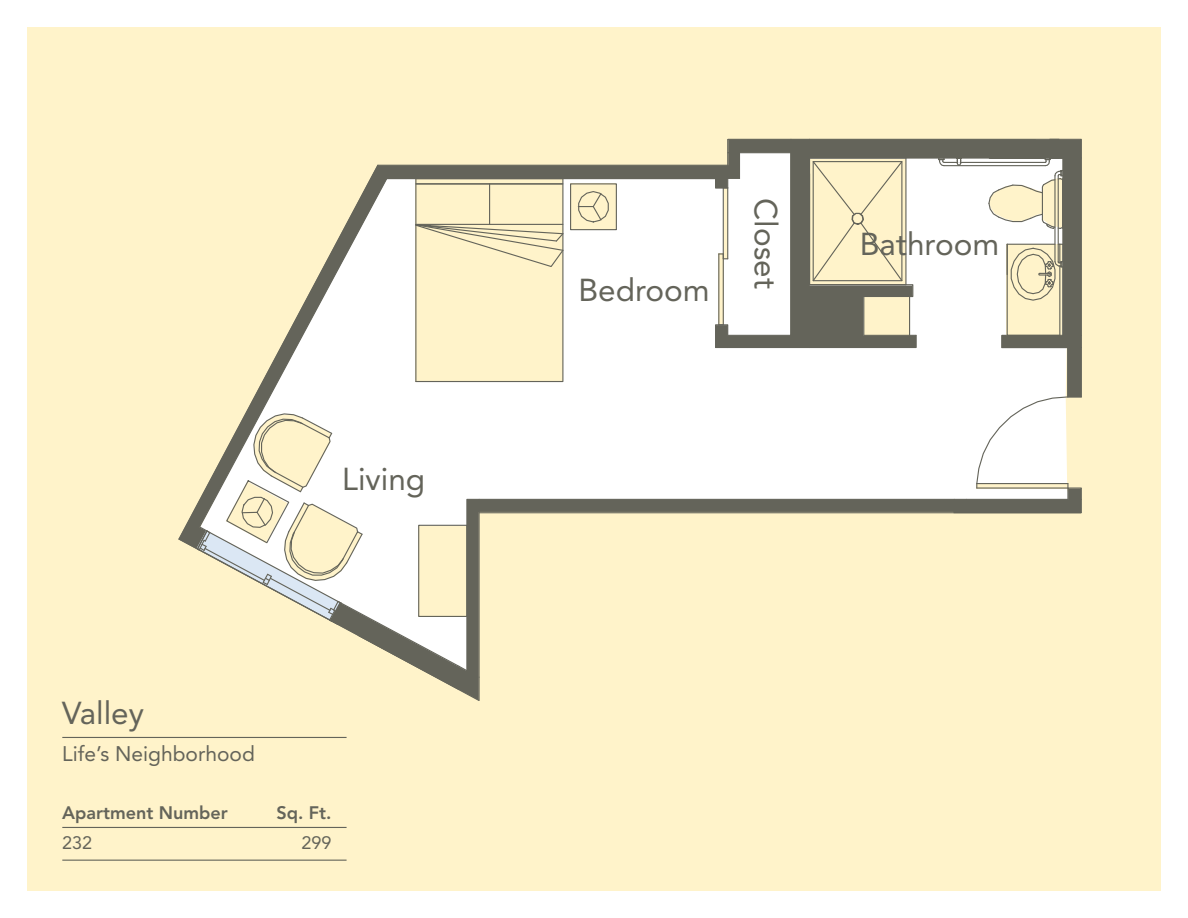
<style>
.page{position:relative;width:1188px;height:918px;background:#fff}
.page>*{position:absolute;margin:0;border:0;box-sizing:border-box;transform-origin:0 0}
.t1{font:31.5px "Avenir";color:#64645a}
.t2{font:21px "Avenir";color:#64645a}
.t3{font:800 18px "Avenir";color:#64645a}
.t4{font:18px "Avenir";color:#64645a}
</style>
<div class="page">
<div style="left:27px;top:27px;width:1134px;height:864px;background:#fff3ca"></div>
<svg style="left:178px;top:138px;width:904px;height:563px"></svg>
<hr style="left:62px;top:860px;width:285px;height:1px;background:#64645a">
<hr style="left:62px;top:737px;width:285px;height:1px;background:#64645a">
<hr style="left:62px;top:827px;width:285px;height:1px;background:#64645a">
<p class="t1" style="left:342px;top:461px;width:84px">Living</p>
<p class="t1" style="left:62px;top:695px;width:83px">Valley</p>
<p class="t2" style="left:62px;top:742px;width:194px">Life’s Neighborhood</p>
<p class="t3" style="left:62px;top:803px;width:167px">Apartment Number</p>
<p class="t3" style="left:277px;top:803px;width:56px">Sq. Ft.</p>
<p class="t4" style="left:62px;top:832px;width:32px">232</p>
<p class="t4" style="left:302px;top:832px;width:32px">299</p>
<p class="t1" style="left:578px;top:272px;width:133px">Bedroom</p>
<p class="t1" style="left:784px;top:198px;width:92px;rotate:90deg">Closet</p>
<p class="t1" style="left:860px;top:225px;width:141px">Bathroom</p>
</div>
